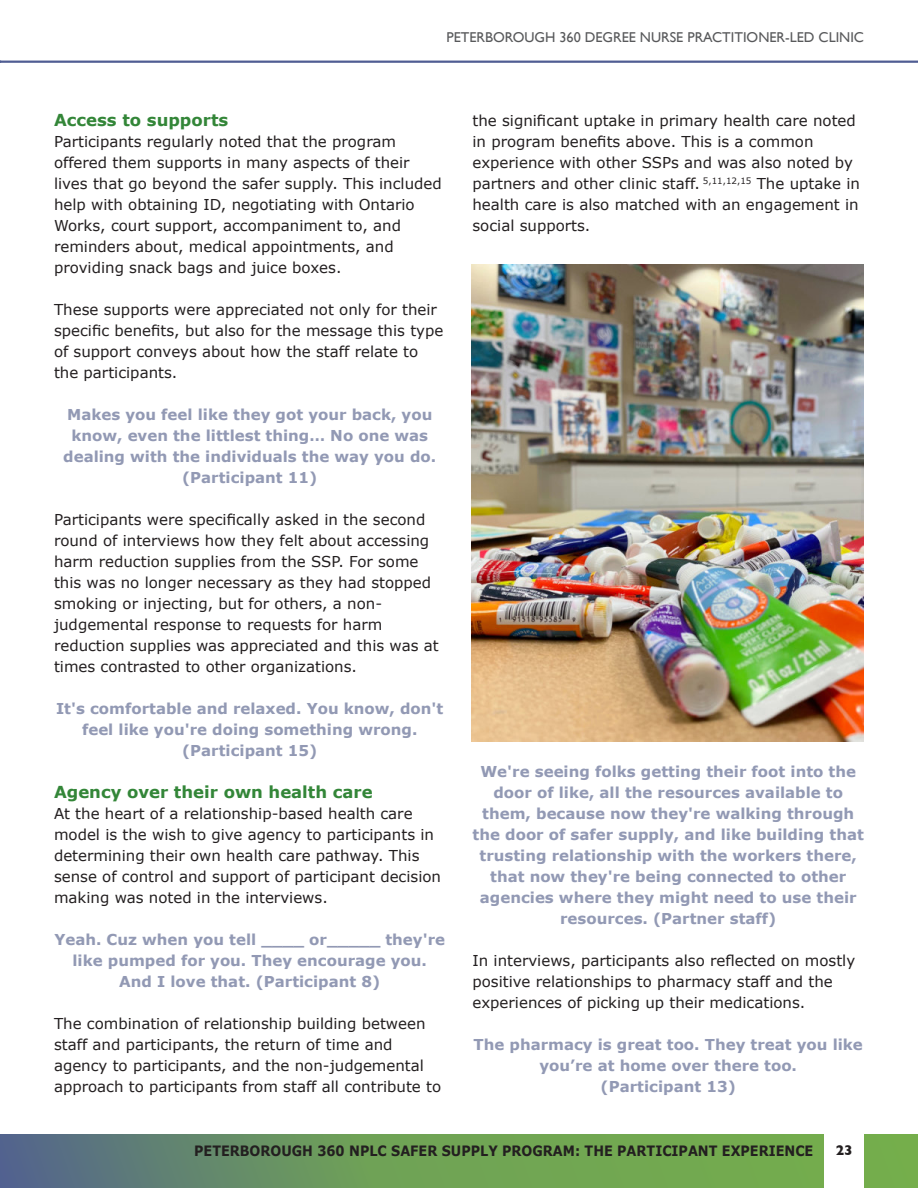
<style>
.page{position:relative;width:918px;height:1188px;background:#fff}
.page>*{position:absolute;margin:0;border:0;box-sizing:border-box;transform-origin:0 0}
.t1{font:700 16.5px "Verdana";color:#338638}
.t2{font:15px/21px "Verdana";color:#231f20}
.t3{font:700 15px/21px "Verdana";color:#9299b4;text-align:center}
.t4{font:700 14.25px "Verdana";color:#231f20;scale:.9 1}
.t5{font:14.25px "Gill Sans";color:#58595b}
.t6{font:700 14.25px "Gill Sans";color:#231f20}
</style>
<div class="page">
<hr style="left:0;top:61px;width:918px;height:2px;background:#505d93">
<svg style="left:0;top:1134px;width:918px;height:54px"></svg>
<div style="left:824px;top:1127px;width:40px;height:61px;background:#fff"></div>
<img style="left:472px;top:264px;width:392px;height:478px">
<p class="t5" style="left:447px;top:32px;width:419px">PETERBOROUGH 360 DEGREE NURSE PRACTITIONER-LED CLINIC</p>
<p class="t1" style="left:54px;top:113px;width:176px">Access to supports</p>
<p class="t2" style="left:54px;top:132px;width:389px">Participants regularly noted that the program offered them supports in many aspects of their lives that go beyond the safer supply. This included help with obtaining ID, negotiating with Ontario Works, court support, accompaniment to, and reminders about, medical appointments, and providing snack bags and juice boxes.</p>
<p class="t2" style="left:54px;top:300px;width:391px">These supports were appreciated not only for their specific benefits, but also for the message this type of support conveys about how the staff relate to the participants.</p>
<p class="t3" style="left:63px;top:405px;width:375px">Makes you feel like they got your back, you know, even the littlest thing… No one was dealing with the individuals the way you do. (Participant 11)</p>
<p class="t2" style="left:54px;top:510px;width:386px">Participants were specifically asked in the second round of interviews how they felt about accessing harm reduction supplies from the SSP. For some this was no longer necessary as they had stopped smoking or injecting, but for others, a non&shy;judgemental response to requests for harm reduction supplies was appreciated and this was at times contrasted to other organizations.</p>
<p class="t3" style="left:56px;top:699px;width:389px">It's comfortable and relaxed. You know, don't feel like you're doing something wrong. (Participant 15)</p>
<p class="t1" style="left:54px;top:785px;width:320px">Agency over their own health care</p>
<p class="t2" style="left:54px;top:804px;width:389px">At the heart of a relationship-based health care model is the wish to give agency to participants in determining their own health care pathway. This sense of control and support of participant decision making was noted in the interviews.</p>
<p class="t3" style="left:54px;top:930px;width:392px">Yeah. Cuz when you tell ____ or_____ they're like pumped for you. They encourage you.<br>And I love that. (Participant 8)</p>
<p class="t2" style="left:54px;top:1014px;width:389px">The combination of relationship building between staff and participants, the return of time and agency to participants, and the non-judgemental approach to participants from staff all contribute to</p>
<p class="t2" style="left:472px;top:111px;width:389px">the significant uptake in primary health care noted in program benefits above. This is a common experience with other SSPs and was also noted by partners and other clinic staff. <sup>5,11,12,15</sup> The uptake in health care is also matched with an engagement in social supports.</p>
<p class="t3" style="left:473px;top:762px;width:393px">We're seeing folks getting their foot into the door of like, all the resources available to them, because now they're walking through the door of safer supply, and like building that trusting relationship with the workers there, that now they're being connected to other agencies where they might need to use their resources. (Partner staff)</p>
<p class="t2" style="left:472px;top:951px;width:384px">In interviews, participants also reflected on mostly positive relationships to pharmacy staff and the experiences of picking up their medications.</p>
<p class="t3" style="left:474px;top:1035px;width:391px">The pharmacy is great too. They treat you like you’re at home over there too.<br>(Participant 13)</p>
<p class="t4" style="left:194px;top:1145px;width:689px">PETERBOROUGH 360 NPLC SAFER SUPPLY PROGRAM: THE PARTICIPANT EXPERIENCE</p>
<p class="t6" style="left:836px;top:1145px;width:18px">23</p>
</div>
